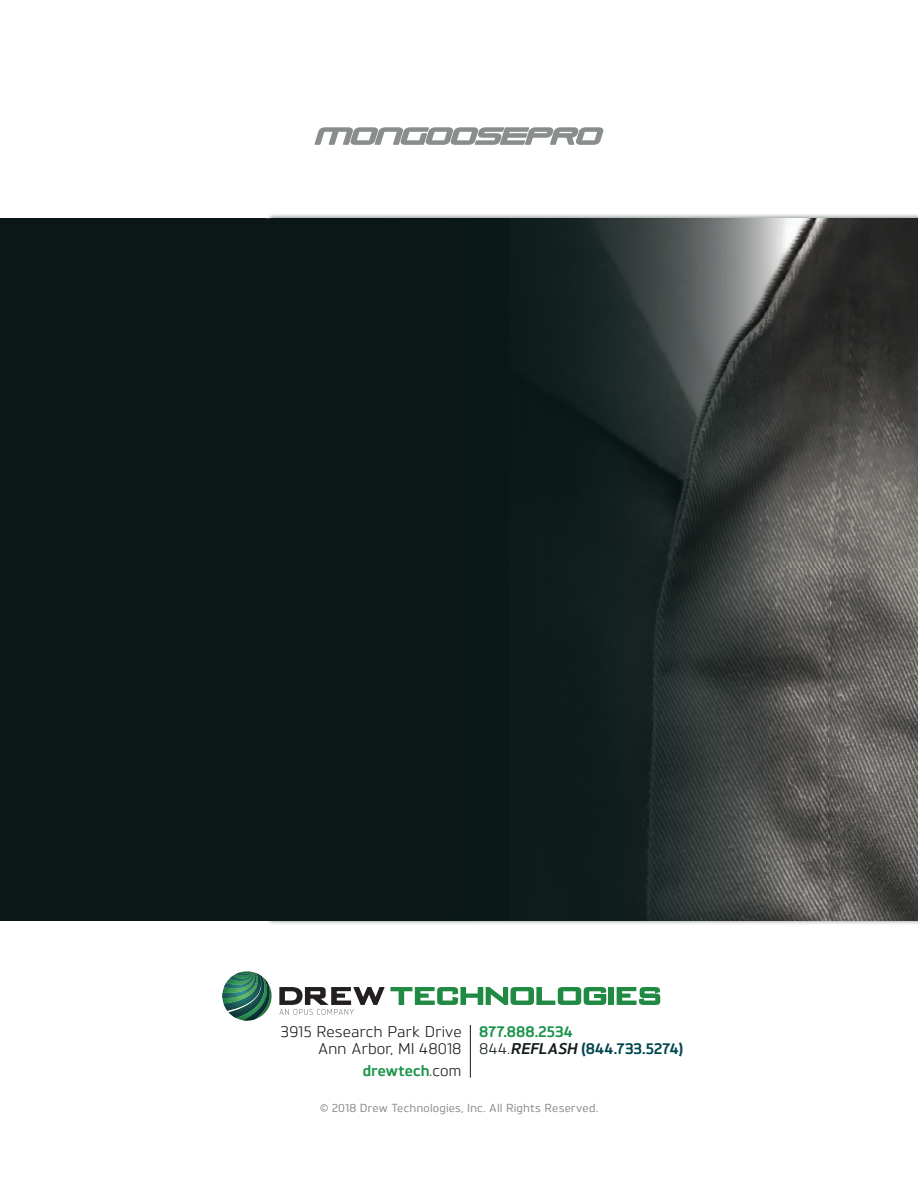
<style>
.page{position:relative;width:918px;height:1188px;background:#fff}
.page>*{position:absolute;margin:0;border:0;box-sizing:border-box;transform-origin:0 0}
.t1{font:15.6px/17.5px "Brokman";letter-spacing:.005em;color:#141c1b;text-align:right}
.t2{font:700 15.6px/17.5px "Brokman";letter-spacing:.01em;color:#00464e}
.t3{font:700 15.6px "Brokman";color:#1a934a}
.t4{font:500 11.7px "Brokman";letter-spacing:.015em;color:#8a8d8e}
.s1{font-weight:400;color:#141c1b}
.s2{color:#1a934a}
.s3{font-style:italic;color:#141c1b}
</style>
<div class="page">
<img style="left:266px;top:214px;width:652px;height:54px">
<img style="left:266px;top:920px;width:652px;height:4px">
<div style="left:0;top:218px;width:266px;height:702px;background:#0b1716"></div>
<div style="left:266px;top:268px;width:5px;height:652px;background:#0b1716"></div>
<img style="left:271px;top:218px;width:647px;height:702px">
<div style="left:609px;top:987px;width:5px;height:18px;background:#208a42"></div>
<svg style="left:617px;top:987px;width:43px;height:18px"></svg>
<svg style="left:222px;top:971px;width:384px;height:50px"></svg>
<hr style="left:470px;top:1025px;width:1px;height:53px;background:#141f1d">
<svg style="left:314px;top:127px;width:290px;height:18px"></svg>
<h1 class="t1" style="left:281px;top:1022px;width:182px">3915 Research Park Drive<br>Ann Arbor, MI 48018</h1>
<h1 class="t3" style="left:363px;top:1060px;width:100px">drewtech<span class="s1">.com</span></h1>
<h1 class="t2" style="left:479px;top:1022px;width:205px"><span class="s2">877.888.2534<br></span><span class="s1">844.</span><span class="s3">REFLASH</span>(844.733.5274)</h1>
<p class="t4" style="left:320px;top:1100px;width:280px">© 2018 Drew Technologies, Inc. All Rights Reserved.</p>
</div>
